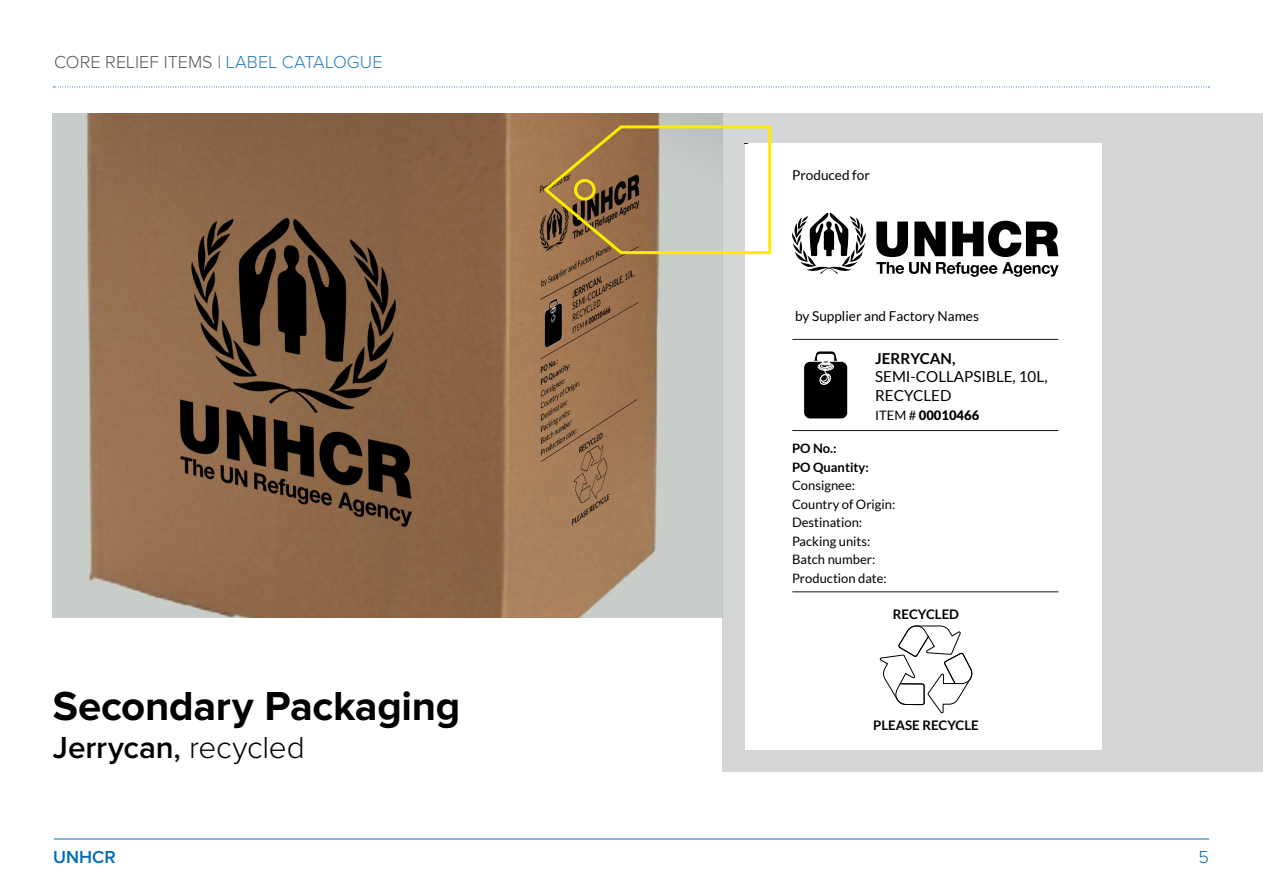
<style>
.page{position:relative;width:1263px;height:893px;background:#fff}
.page>*{position:absolute;margin:0;border:0;box-sizing:border-box;transform-origin:0 0}
.t1{font:700 42px "Proxima Nova";letter-spacing:-.01em;color:#000}
.t2{font:600 31.5px "Proxima Nova";letter-spacing:-.005em;color:#000}
.t3{font:300 18px "Proxima Nova";letter-spacing:.005em;color:#58595b}
.t4{font:600 18px "Proxima Nova";color:#006cb7}
.t5{font:300 18px "Proxima Nova";color:#006cb7}
.t6{font:15.15px/18.1px "Lato";color:#000}
.t7{font:700 15.15px "Lato";color:#000}
.t8{font:13.65px "Lato";color:#000}
.t9{font:700 13.2px "Lato";color:#000}
.t10{font:13.05px/18.5px "Lato";color:#000}
.t11{font:700 13.05px/18.5px "Lato";color:#000}
.t12{font:900 13.05px "Lato";color:#000}
.s1{color:#2d7ec2}
.s2{font-weight:500}
.s3{font-weight:300}
.s4{font-weight:400}
</style>
<div class="page">
<hr style="left:54px;top:839px;width:1155px;height:1px;background:#006cb7">
<svg style="left:53px;top:87px;width:1156px;height:1px"></svg>
<img style="left:53px;top:113px;width:670px;height:504px">
<div style="left:723px;top:113px;width:540px;height:658px;background:#d5d6d8"></div>
<div style="left:746px;top:143px;width:356px;height:607px;background:#fff"></div>
<svg style="left:792px;top:213px;width:74px;height:61px"></svg>
<svg style="left:876px;top:221px;width:183px;height:56px"></svg>
<svg style="left:792px;top:339px;width:267px;height:1px"></svg>
<svg style="left:792px;top:430px;width:267px;height:1px"></svg>
<svg style="left:792px;top:591px;width:267px;height:1px"></svg>
<div style="left:804px;top:361px;width:44px;height:58px;background:#000;border-radius:7px"></div>
<div style="left:803px;top:361px;width:45px;height:58px;border:1px solid #fff;border-radius:7px"></div>
<svg style="left:810px;top:351px;width:31px;height:34px"></svg>
<svg style="left:879px;top:625px;width:94px;height:89px"></svg>
<svg style="left:541px;top:124px;width:231px;height:132px"></svg>
<div style="left:574px;top:179px;width:22px;height:22px;border:3px solid #fdeb00;border-radius:50%"></div>
<h3 class="t3" style="left:54px;top:54px;width:330px">CORE RELIEF ITEMS | <span class="s1">LABEL CATALOGUE</span></h3>
<h1 class="t1" style="left:53px;top:687px;width:409px">Secondary Packaging</h1>
<h2 class="t2" style="left:53px;top:733px;width:253px">Jerrycan<span class="s2">,</span> <span class="s3">recycled</span></h2>
<p class="t8" style="left:792px;top:168px;width:79px">Produced for</p>
<p class="t8" style="left:795px;top:308px;width:185px">by Supplier and Factory Names</p>
<p class="t7" style="left:875px;top:350px;width:82px">JERRYCAN,</p>
<p class="t6" style="left:875px;top:368px;width:174px">SEMI-COLLAPSIBLE, 10L,<br>RECYCLED</p>
<p class="t12" style="left:875px;top:407px;width:106px"><span class="s4">ITEM #</span> 00010466</p>
<p class="t11" style="left:792px;top:439px;width:78px">PO No.:<br>PO Quantity:</p>
<p class="t10" style="left:792px;top:476px;width:105px">Consignee:<br>Country of Origin:<br>Destination:<br>Packing units:<br>Batch number:<br>Production date:</p>
<p class="t9" style="left:893px;top:606px;width:68px">RECYCLED</p>
<p class="t9" style="left:873px;top:717px;width:107px">PLEASE RECYCLE</p>
<h3 class="t4" style="left:53px;top:848px;width:64px">UNHCR</h3>
<h3 class="t5" style="left:1198px;top:848px;width:12px">5</h3>
</div>
